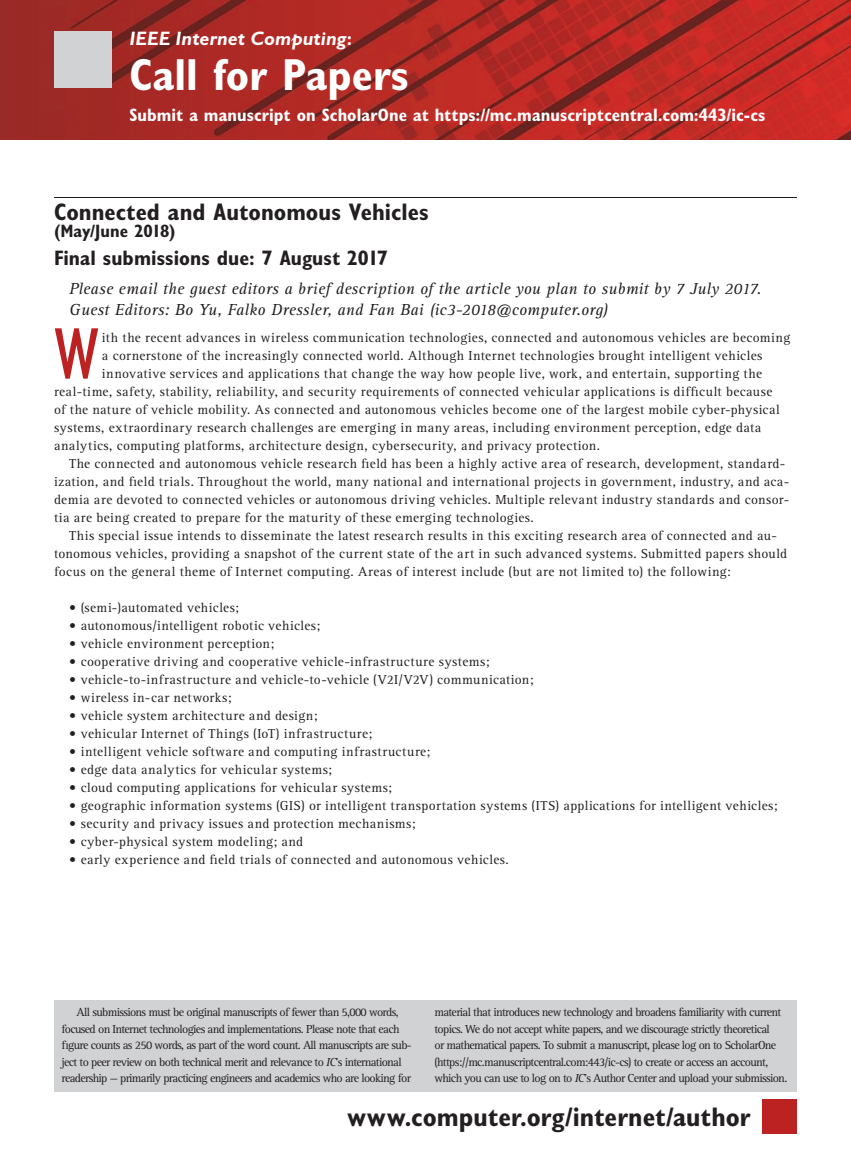
<style>
.page{position:relative;width:851px;height:1161px;background:#fff}
.page>*{position:absolute;margin:0;border:0;box-sizing:border-box;transform-origin:0 0}
.t1{font:condensed 74.4px "Gill Sans Std";color:#bc2221}
.t2{font:700 condensed 45px "Gill Sans Std";color:#fff}
.t3{font:700 condensed 27px "Gill Sans Std";color:#231f20}
.t4{font:700 condensed 24px "Gill Sans Std";color:#231f20}
.t5{font:700 condensed 21px "Gill Sans Std";letter-spacing:.005em;color:#231f20}
.t6{font:italic 700 19.5px "Gill Sans Std";letter-spacing:.01em;color:#fff}
.t7{font:700 condensed 18px "Gill Sans Std";letter-spacing:.005em;color:#fff}
.t8{font:700 condensed 18px "Gill Sans Std";letter-spacing:-.005em;color:#231f20}
.t9{font:italic 16.5px/21px "Rotis Serif Std";letter-spacing:.01em;color:#231f20}
.t10{font:13.5px "Rotis Serif Std";letter-spacing:.03em;color:#231f20}
.t11{font:12px/16.5px "Rotis Serif Std";letter-spacing:-.055em;color:#231f20}
.s1{font-style:normal;font-stretch:condensed}
.s2{font-style:italic}
</style>
<div class="page">
<hr style="left:54px;top:197px;width:742px;height:1px;background:#231f20">
<img style="left:0;top:0;width:850px;height:140px">
<div style="left:54px;top:32px;width:57px;height:56px;background:#d1d2d4"></div>
<div style="left:762px;top:1100px;width:34px;height:34px;background:#bc2221"></div>
<div style="left:54px;top:1000px;width:742px;height:92px;background:#d1d2d4"></div>
<p class="t6" style="left:129px;top:27px;width:224px">IEEE Internet Computing<span class="s1">:</span></p>
<p class="t2" style="left:129px;top:48px;width:281px">Call for Papers</p>
<p class="t7" style="left:129px;top:104px;width:637px">Submit a manuscript on ScholarOne at https://mc.manuscriptcentral.com:443/ic-cs</p>
<p class="t4" style="left:54px;top:198px;width:376px">Connected and Autonomous Vehicles</p>
<p class="t8" style="left:54px;top:220px;width:123px">(May/June 2018)</p>
<p class="t5" style="left:54px;top:246px;width:335px">Final submissions due: 7 August 2017</p>
<p class="t9" style="left:69px;top:278px;width:693px">Please email the guest editors a brief description of the article you plan to submit by 7 July 2017.<br>Guest Editors: Bo Yu, Falko Dressler, and Fan Bai (ic3-2018@computer.org)</p>
<p class="t1" style="left:54px;top:313px;width:46px">W</p>
<p class="t10" style="left:102px;top:330px;width:690px">ith the recent advances in wireless communication technologies, connected and autonomous vehicles are becoming</p>
<p class="t10" style="left:102px;top:348px;width:662px">a cornerstone of the increasingly connected world. Although Internet technologies brought intelligent vehicles</p>
<p class="t10" style="left:102px;top:366px;width:661px">innovative services and applications that change the way how people live, work, and entertain, supporting the</p>
<p class="t10" style="left:54px;top:384px;width:719px">real-time, safety, stability, reliability, and security requirements of connected vehicular applications is difficult because</p>
<p class="t10" style="left:54px;top:402px;width:727px">of the nature of vehicle mobility. As connected and autonomous vehicles become one of the largest mobile cyber-physical</p>
<p class="t10" style="left:54px;top:420px;width:708px">systems, extraordinary research challenges are emerging in many areas, including environment perception, edge data</p>
<p class="t10" style="left:54px;top:438px;width:547px">analytics, computing platforms, architecture design, cybersecurity, and privacy protection.</p>
<p class="t10" style="left:69px;top:456px;width:717px">The connected and autonomous vehicle research field has been a highly active area of research, development, standard-</p>
<p class="t10" style="left:54px;top:474px;width:736px">ization, and field trials. Throughout the world, many national and international projects in government, industry, and aca-</p>
<p class="t10" style="left:54px;top:492px;width:736px">demia are devoted to connected vehicles or autonomous driving vehicles. Multiple relevant industry standards and consor-</p>
<p class="t10" style="left:54px;top:510px;width:481px">tia are being created to prepare for the maturity of these emerging technologies.</p>
<p class="t10" style="left:69px;top:528px;width:709px">This special issue intends to disseminate the latest research results in this exciting research area of connected and au-</p>
<p class="t10" style="left:54px;top:546px;width:734px">tonomous vehicles, providing a snapshot of the current state of the art in such advanced systems. Submitted papers should</p>
<p class="t10" style="left:54px;top:564px;width:678px">focus on the general theme of Internet computing. Areas of interest include (but are not limited to) the following:</p>
<p class="t10" style="left:69px;top:600px;width:171px">• (semi-)automated vehicles;</p>
<p class="t10" style="left:69px;top:618px;width:252px">• autonomous/intelligent robotic vehicles;</p>
<p class="t10" style="left:69px;top:636px;width:206px">• vehicle environment perception;</p>
<p class="t10" style="left:69px;top:654px;width:422px">• cooperative driving and cooperative vehicle-infrastructure systems;</p>
<p class="t10" style="left:69px;top:672px;width:466px">• vehicle-to-infrastructure and vehicle-to-vehicle (V2I/V2V) communication;</p>
<p class="t10" style="left:69px;top:690px;width:164px">• wireless in-car networks;</p>
<p class="t10" style="left:69px;top:708px;width:250px">• vehicle system architecture and design;</p>
<p class="t10" style="left:69px;top:726px;width:305px">• vehicular Internet of Things (IoT) infrastructure;</p>
<p class="t10" style="left:69px;top:744px;width:363px">• intelligent vehicle software and computing infrastructure;</p>
<p class="t10" style="left:69px;top:762px;width:264px">• edge data analytics for vehicular systems;</p>
<p class="t10" style="left:69px;top:780px;width:324px">• cloud computing applications for vehicular systems;</p>
<p class="t10" style="left:69px;top:798px;width:709px">• geographic information systems (GIS) or intelligent transportation systems (ITS) applications for intelligent vehicles;</p>
<p class="t10" style="left:69px;top:816px;width:348px">• security and privacy issues and protection mechanisms;</p>
<p class="t10" style="left:69px;top:834px;width:235px">• cyber-physical system modeling; and</p>
<p class="t10" style="left:69px;top:852px;width:441px">• early experience and field trials of connected and autonomous vehicles.</p>
<p class="t11" style="left:62px;top:1004px;width:352px;text-indent:15px">All submissions must be original manuscripts of fewer than 5,000 words, focused on Internet technologies and implementations. Please note that each figure counts as 250 words, as part of the word count. All manuscripts are sub&shy;ject to peer review on both technical merit and relevance to <span class="s2">IC</span>’s international readership — primarily practicing engineers and academics who are looking for</p>
<p class="t11" style="left:434px;top:1004px;width:354px">material that introduces new technology and broadens familiarity with current topics. We do not accept white papers, and we discourage strictly theoretical<br>or mathematical papers. To submit a manuscript, please log on to ScholarOne (https://mc.manuscriptcentral.com:443/ic-cs) to create or access an account, which you can use to log on to <span class="s2">IC</span>’s Author Center and upload your submission.</p>
<p class="t3" style="left:347px;top:1101px;width:405px">www.computer.org/internet/author</p>
</div>
